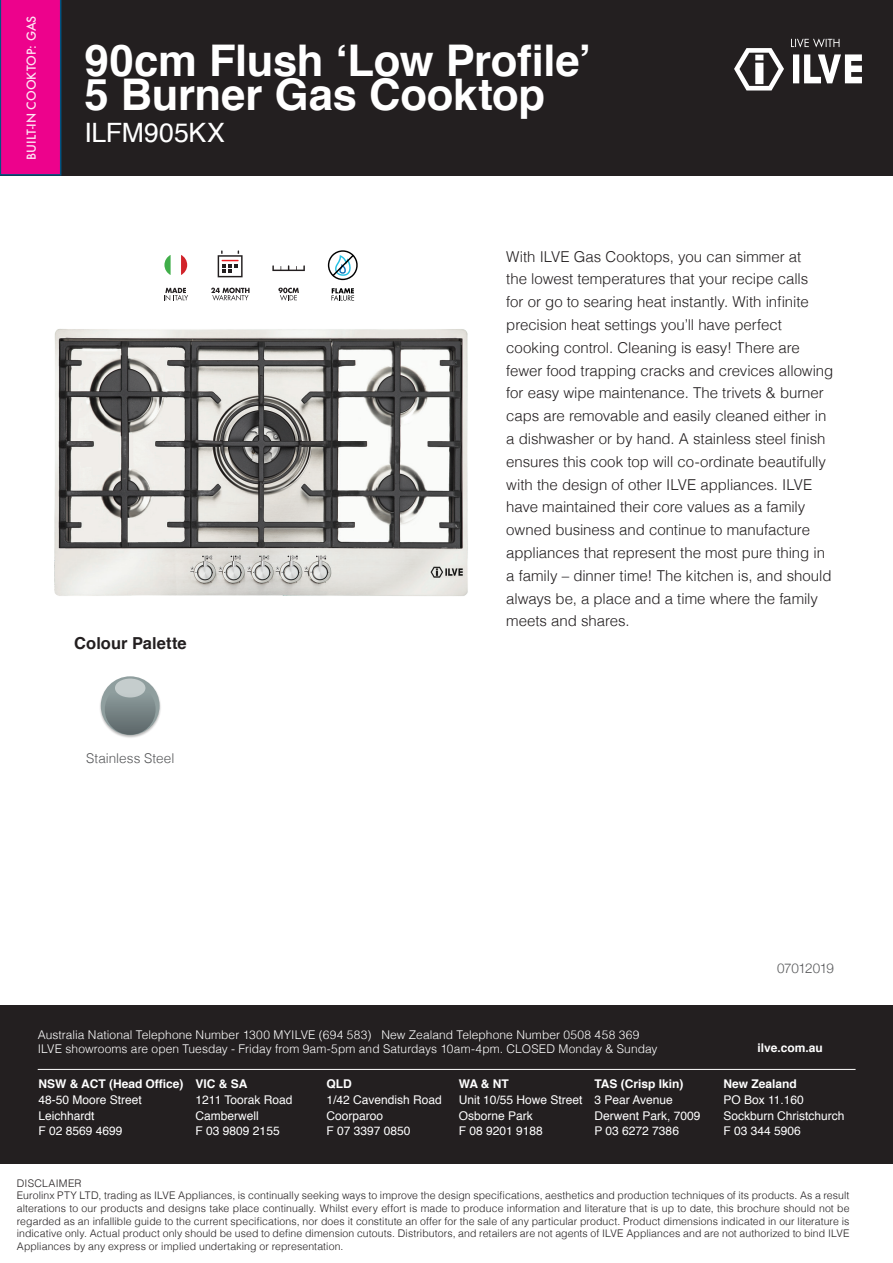
<style>
.page{position:relative;width:893px;height:1263px;background:#fff}
.page>*{position:absolute;margin:0;border:0;box-sizing:border-box;transform-origin:0 0}
.t1{font:700 43.65px/34.5px "Helvetica";letter-spacing:-.005em;color:#fff}
.t2{font:26.7px "Helvetica";letter-spacing:-.005em;color:#fff}
.t3{font:700 16.5px "Helvetica";color:#231f20}
.t4{font:300 15px/22.8px "Helvetica";letter-spacing:-.005em;color:#231f20}
.t5{font:300 13.5px "Helvetica";color:#57585a}
.t6{font:300 13.5px "Helvetica Neue";letter-spacing:-.025em;color:#57585a}
.t7{font:12px/15.8px "Helvetica";color:#fff}
.t8{font:300 12px/14.4px "Helvetica";letter-spacing:.005em;color:#fff}
.t9{font:700 12px "Helvetica";color:#fff}
.t10{font:500 12px "Futura";color:#fff}
.t11{font:300 10.5px/12.6px "Helvetica";letter-spacing:.01em;color:#231f20}
</style>
<div class="page">
<img style="left:54px;top:329px;width:414px;height:267px">
<div style="left:0;top:0;width:893px;height:175px;background:#231f20"></div>
<svg style="left:0;top:0;width:61px;height:176px;background:#e2058b"></svg>
<svg style="left:734px;top:38px;width:128px;height:53px"></svg>
<div style="left:99px;top:676px;width:62px;height:62px;background:#231f20;opacity:.3"></div>
<div style="left:101px;top:676px;width:59px;height:59px;background:#8f9e9e;border-radius:50%"></div>
<svg style="left:105px;top:684px;width:51px;height:51px"></svg>
<div style="left:115px;top:679px;width:30px;height:18px;background:#c5cdcd;border-radius:50%"></div>
<svg style="left:164px;top:288px;width:24px;height:12px"></svg>
<svg style="left:164px;top:255px;width:23px;height:20px"></svg>
<svg style="left:278px;top:288px;width:21px;height:12px"></svg>
<svg style="left:272px;top:265px;width:33px;height:6px"></svg>
<svg style="left:211px;top:288px;width:39px;height:12px"></svg>
<svg style="left:218px;top:250px;width:25px;height:27px"></svg>
<div style="left:0;top:1004px;width:893px;height:159px;background:#231f20"></div>
<hr style="left:38px;top:1069px;width:818px;height:1px;background:#fff">
<svg style="left:331px;top:288px;width:23px;height:12px"></svg>
<svg style="left:328px;top:250px;width:30px;height:30px"></svg>
<p class="t10" style="left:23px;top:160px;width:146px;rotate:-90deg">BUILT-IN COOKTOP: GAS</p>
<h1 class="t1" style="left:84px;top:44px;width:508px">90cm Flush ‘Low Profile’<br>5 Burner Gas Cooktop</h1>
<h2 class="t2" style="left:84px;top:112px;width:142px">ILFM905KX</h2>
<h3 class="t3" style="left:74px;top:630px;width:114px">Colour Palette</h3>
<p class="t4" style="left:506px;top:244px;width:329px">With ILVE Gas Cooktops, you can simmer at<br>the lowest temperatures that your recipe calls<br>for or go to searing heat instantly. With infinite precision heat settings you’ll have perfect cooking control. Cleaning is easy! There are fewer food trapping cracks and crevices allowing for easy wipe maintenance. The trivets &amp; burner caps are removable and easily cleaned either in a dishwasher or by hand. A stainless steel finish ensures this cook top will co-ordinate beautifully with the design of other ILVE appliances. ILVE have maintained their core values as a family owned business and continue to manufacture appliances that represent the most pure thing in a family – dinner time! The kitchen is, and should always be, a place and a time where the family meets and shares.</p>
<p class="t5" style="left:86px;top:747px;width:90px">Stainless Steel</p>
<p class="t6" style="left:777px;top:957px;width:58px">07012019</p>
<p class="t8" style="left:38px;top:1026px;width:621px">Australia National Telephone Number 1300 MYILVE (694 583) New Zealand Telephone Number 0508 458 369<br>ILVE showrooms are open Tuesday - Friday from 9am-5pm and Saturdays 10am-4pm. CLOSED Monday &amp; Sunday</p>
<p class="t9" style="left:38px;top:1074px;width:147px">NSW &amp; ACT (Head Office)</p>
<p class="t7" style="left:38px;top:1092px;width:105px">48-50 Moore Street<br>Leichhardt<br>F 02 8569 4699</p>
<p class="t9" style="left:196px;top:1074px;width:54px">VIC &amp; SA</p>
<p class="t7" style="left:196px;top:1092px;width:98px">1211 Toorak Road<br>Camberwell<br>F 03 9809 2155</p>
<p class="t9" style="left:327px;top:1074px;width:27px">QLD</p>
<p class="t7" style="left:327px;top:1092px;width:117px">1/42 Cavendish Road<br>Coorparoo<br>F 07 3397 0850</p>
<p class="t9" style="left:459px;top:1074px;width:52px">WA &amp; NT</p>
<p class="t7" style="left:459px;top:1092px;width:125px">Unit 10/55 Howe Street<br>Osborne Park<br>F 08 9201 9188</p>
<p class="t9" style="left:594px;top:1074px;width:91px">TAS (Crisp Ikin)</p>
<p class="t7" style="left:594px;top:1092px;width:108px">3 Pear Avenue<br>Derwent Park, 7009<br>P 03 6272 7386</p>
<p class="t9" style="left:758px;top:1038px;width:67px">ilve.com.au</p>
<p class="t9" style="left:723px;top:1074px;width:75px">New Zealand</p>
<p class="t7" style="left:723px;top:1092px;width:122px">PO Box 11.160<br>Sockburn Christchurch<br>F 03 344 5906</p>
<p class="t11" style="left:17px;top:1176px;width:834px">DISCLAIMER<br>Eurolinx PTY LTD, trading as ILVE Appliances, is continually seeking ways to improve the design specifications, aesthetics and production techniques of its products. As a result alterations to our products and designs take place continually. Whilst every effort is made to produce information and literature that is up to date, this brochure should not be regarded as an infallible guide to the current specifications, nor does it constitute an offer for the sale of any particular product. Product dimensions indicated in our literature is indicative only. Actual product only should be used to define dimension cutouts. Distributors, and retailers are not agents of ILVE Appliances and are not authorized to bind ILVE Appliances by any express or implied undertaking or representation.</p>
</div>
